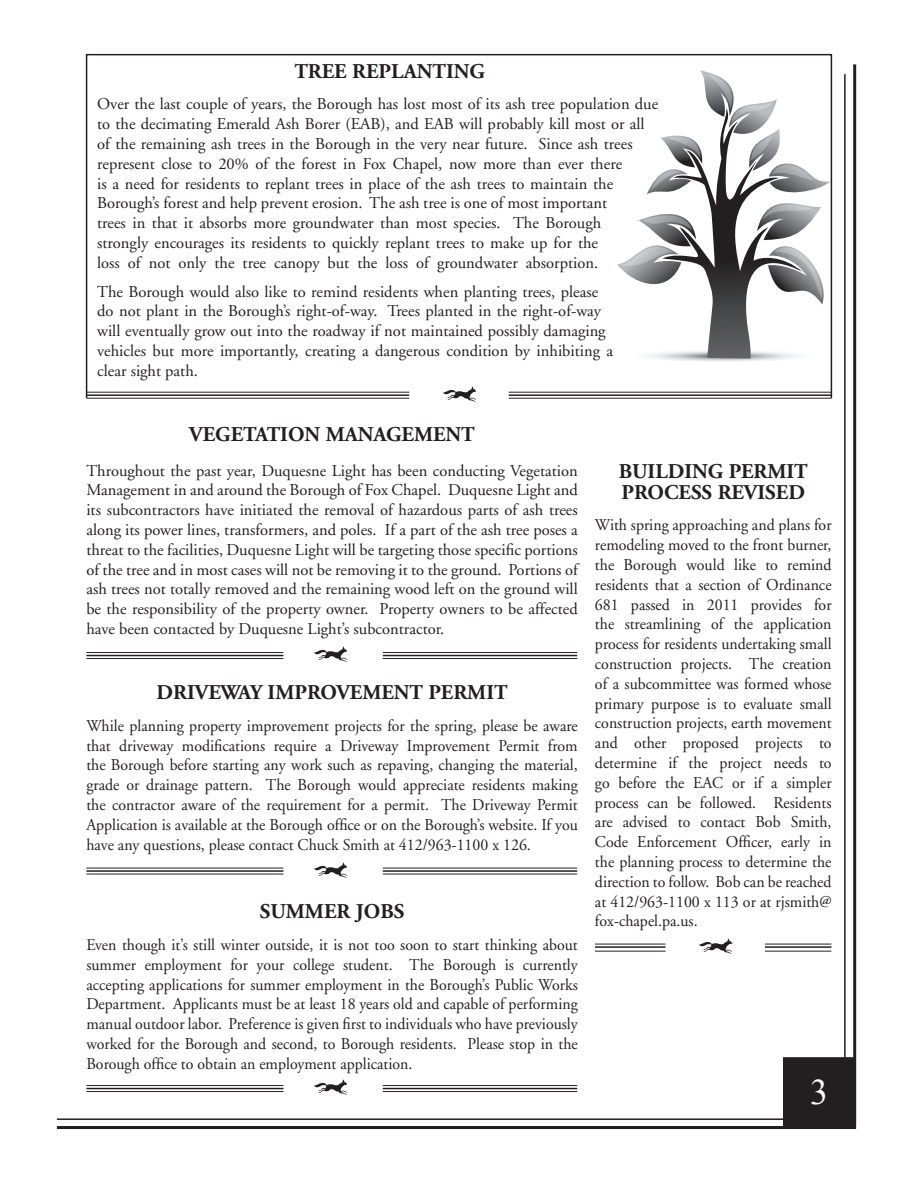
<style>
.page{position:relative;width:918px;height:1188px;background:#fff}
.page>*{position:absolute;margin:0;border:0;box-sizing:border-box;transform-origin:0 0}
.t1{font:36px "Times New Roman";color:#fff}
.t2{font:700 21px/21px "Adobe Garamond";color:#231f20}
.t3{font:16.5px/19.8px "Adobe Garamond";color:#231f20;text-align:justify;scale:.96 1}
.t4{font:16.5px/19.8px "Adobe Garamond";color:#231f20}
</style>
<div class="page">
<hr style="left:853px;top:64px;width:3px;height:1062px;background:#231f20">
<hr style="left:57px;top:1126px;width:799px;height:3px;background:#231f20">
<hr style="left:57px;top:1118px;width:788px;height:2px;background:#231f20">
<hr style="left:844px;top:74px;width:2px;height:1045px;background:#231f20">
<div style="left:784px;top:1058px;width:69px;height:70px;background:#231f20"></div>
<div style="left:783px;top:1057px;width:71px;height:72px;border:2px solid #231f20"></div>
<svg style="left:635px;top:349px;width:175px;height:13px"></svg>
<svg style="left:617px;top:70px;width:212px;height:289px"></svg>
<div style="left:86px;top:54px;width:746px;height:345px;border:2px solid #231f20"></div>
<img style="left:700px;top:938px;width:32px;height:16px">
<hr style="left:595px;top:946px;width:71px;height:2px;background:#231f20">
<hr style="left:765px;top:946px;width:66px;height:2px;background:#231f20">
<hr style="left:595px;top:944px;width:71px;height:1px;background:#231f20">
<hr style="left:765px;top:944px;width:66px;height:1px;background:#231f20">
<hr style="left:595px;top:951px;width:71px;height:1px;background:#231f20">
<hr style="left:765px;top:951px;width:66px;height:1px;background:#231f20">
<img style="left:315px;top:647px;width:32px;height:15px">
<hr style="left:86px;top:655px;width:197px;height:1px;background:#231f20">
<hr style="left:383px;top:655px;width:194px;height:1px;background:#231f20">
<hr style="left:86px;top:652px;width:197px;height:1px;background:#231f20">
<hr style="left:383px;top:652px;width:194px;height:1px;background:#231f20">
<hr style="left:86px;top:658px;width:197px;height:1px;background:#231f20">
<hr style="left:383px;top:658px;width:194px;height:1px;background:#231f20">
<img style="left:315px;top:862px;width:32px;height:16px">
<hr style="left:86px;top:870px;width:197px;height:2px;background:#231f20">
<hr style="left:383px;top:870px;width:194px;height:2px;background:#231f20">
<hr style="left:86px;top:868px;width:197px;height:1px;background:#231f20">
<hr style="left:383px;top:868px;width:194px;height:1px;background:#231f20">
<hr style="left:86px;top:874px;width:197px;height:1px;background:#231f20">
<hr style="left:383px;top:874px;width:194px;height:1px;background:#231f20">
<img style="left:443px;top:387px;width:33px;height:15px">
<hr style="left:86px;top:394px;width:323px;height:2px;background:#231f20">
<hr style="left:509px;top:394px;width:323px;height:2px;background:#231f20">
<hr style="left:86px;top:392px;width:323px;height:1px;background:#231f20">
<hr style="left:509px;top:392px;width:323px;height:1px;background:#231f20">
<hr style="left:86px;top:398px;width:323px;height:1px;background:#231f20">
<hr style="left:509px;top:398px;width:323px;height:1px;background:#231f20">
<img style="left:315px;top:1080px;width:32px;height:15px">
<hr style="left:86px;top:1088px;width:197px;height:1px;background:#231f20">
<hr style="left:383px;top:1088px;width:194px;height:1px;background:#231f20">
<hr style="left:86px;top:1085px;width:197px;height:1px;background:#231f20">
<hr style="left:383px;top:1085px;width:194px;height:1px;background:#231f20">
<hr style="left:86px;top:1091px;width:197px;height:1px;background:#231f20">
<hr style="left:383px;top:1091px;width:194px;height:1px;background:#231f20">
<p class="t2" style="left:294px;top:62px;width:192px">TREE REPLANTING</p>
<p class="t4" style="left:97px;top:96px;width:563px">Over the last couple of years, the Borough has lost most of its ash tree population due to the decimating Emerald Ash Borer (EAB), and EAB will probably kill most or all of the remaining ash trees in the Borough in the very near future. Since ash trees represent close to 20% of the forest in Fox Chapel, now more than ever there<br>is a need for residents to replant trees in place of the ash trees to maintain the Borough’s forest and help prevent erosion. The ash tree is one of most important<br>trees in that it absorbs more groundwater than most species. The Borough<br>strongly encourages its residents to quickly replant trees to make up for the<br>loss of not only the tree canopy but the loss of groundwater absorption.</p>
<p class="t4" style="left:97px;top:283px;width:517px">The Borough would also like to remind residents when planting trees, please do not plant in the Borough’s right-of-way. Trees planted in the right-of-way will eventually grow out into the roadway if not maintained possibly damaging vehicles but more importantly, creating a dangerous condition by inhibiting a clear sight path.</p>
<p class="t2" style="left:189px;top:425px;width:287px">VEGETATION MANAGEMENT</p>
<p class="t4" style="left:86px;top:462px;width:493px;text-align:justify">Throughout the past year, Duquesne Light has been conducting Vegetation Management in and around the Borough of Fox Chapel. Duquesne Light and its subcontractors have initiated the removal of hazardous parts of ash trees along its power lines, transformers, and poles. If a part of the ash tree poses a threat to the facilities, Duquesne Light will be targeting those specific portions of the tree and in most cases will not be removing it to the ground. Portions of ash trees not totally removed and the remaining wood left on the ground will be the responsibility of the property owner. Property owners to be affected have been contacted by Duquesne Light’s subcontractor.</p>
<p class="t2" style="left:157px;top:684px;width:353px">DRIVEWAY IMPROVEMENT PERMIT</p>
<p class="t3" style="left:86px;top:717px;width:513px">While planning property improvement projects for the spring, please be aware that driveway modifications require a Driveway Improvement Permit from the Borough before starting any work such as repaving, changing the material, grade or drainage pattern. The Borough would appreciate residents making the contractor aware of the requirement for a permit. The Driveway Permit Application is available at the Borough office or on the Borough’s website. If you have any questions, please contact Chuck Smith at 412/963-1100 x 126.</p>
<p class="t2" style="left:260px;top:903px;width:146px">SUMMER JOBS</p>
<p class="t3" style="left:86px;top:936px;width:513px">Even though it’s still winter outside, it is not too soon to start thinking about summer employment for your college student. The Borough is currently accepting applications for summer employment in the Borough’s Public Works Department. Applicants must be at least 18 years old and capable of performing manual outdoor labor. Preference is given first to individuals who have previously worked for the Borough and second, to Borough residents. Please stop in the Borough office to obtain an employment application.</p>
<p class="t2" style="left:619px;top:462px;width:191px">BUILDING PERMIT<br>PROCESS REVISED</p>
<p class="t3" style="left:595px;top:517px;width:248px">With spring approaching and plans for remodeling moved to the front burner, the Borough would like to remind residents that a section of Ordinance 681 passed in 2011 provides for the streamlining of the application process for residents undertaking small construction projects. The creation of a subcommittee was formed whose primary purpose is to evaluate small construction projects, earth movement and other proposed projects to determine if the project needs to go before the EAC or if a simpler process can be followed. Residents are advised to contact Bob Smith, Code Enforcement Officer, early in the planning process to determine the direction to follow. Bob can be reached at 412/963-1100 x 113 or at rjsmith@ fox-chapel.pa.us.</p>
<h1 class="t1" style="left:810px;top:1071px;width:19px">3</h1>
</div>
